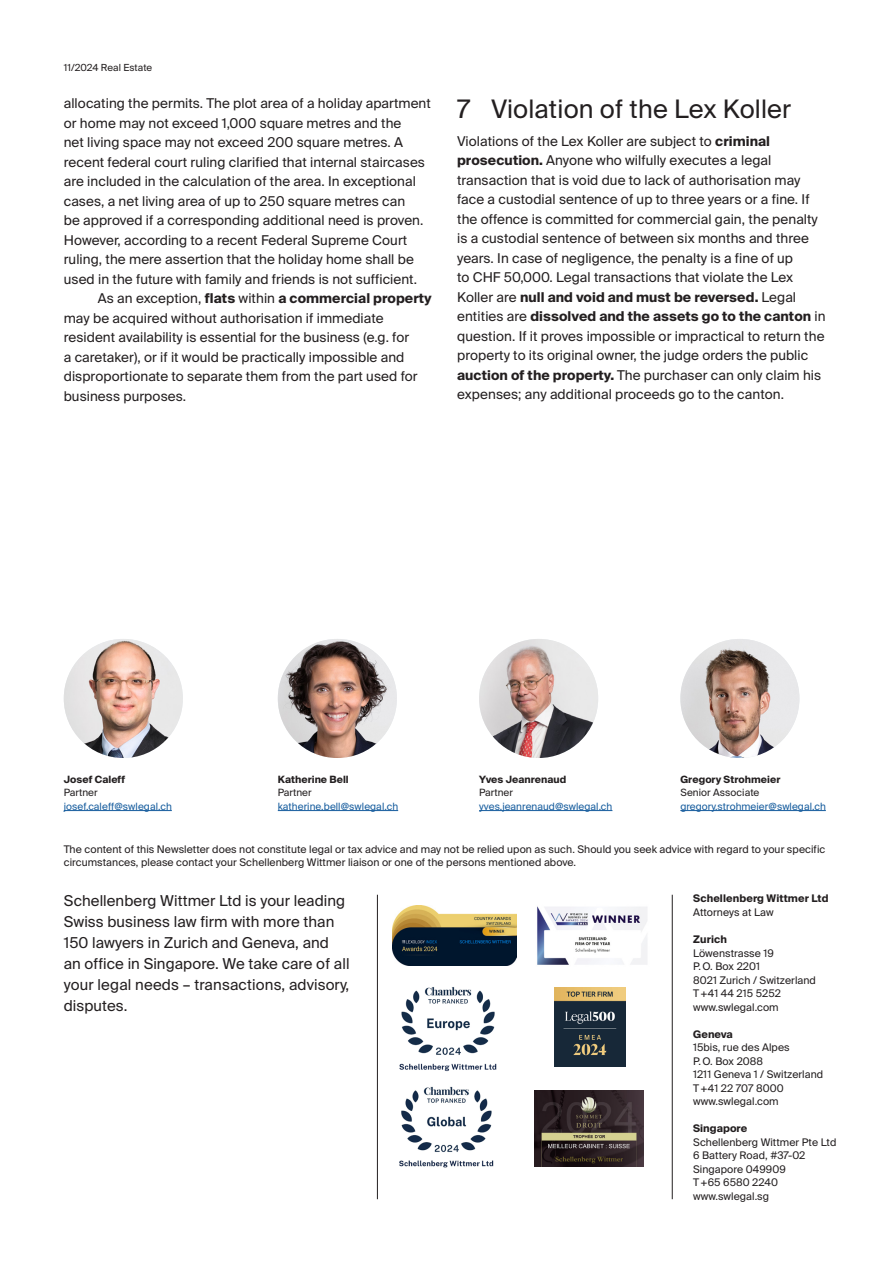
<style>
.page{position:relative;width:893px;height:1263px;background:#fff}
.page>*{position:absolute;margin:0;border:0;box-sizing:border-box;transform-origin:0 0}
.Title_16pt{font:25.5px "Suisse Intl";letter-spacing:.005em;color:#231f20}
.t1{font:15px/21px "Suisse Intl";letter-spacing:.005em;color:#231f20}
.Body_Copy_with_Indent{font:13.5px/19.5px "Suisse Intl";letter-spacing:.005em;color:#231f20}
.Body_Copy_without_Indent{font:13.5px/19.5px "Suisse Intl";letter-spacing:.005em;color:#231f20}
.t2{font:10.5px/13.5px "Suisse Intl";letter-spacing:.005em;color:#231f20}
.t3{font:700 10.5px/13.5px "Suisse Intl";letter-spacing:.01em;color:#231f20}
.t4{font:10.05px "Suisse Intl";letter-spacing:.005em;color:#175d9e}
.t5{font:700 10.05px "Suisse Intl";letter-spacing:.005em;color:#231f20}
.t6{font:10.05px "Suisse Intl";letter-spacing:.005em;color:#231f20}
.t7{font:9.75px "Suisse Intl";letter-spacing:.005em;color:#231f20}
.s1{font-weight:700}
.s2{font-weight:400}
</style>
<div class="page">
<hr style="left:672px;top:895px;width:1px;height:304px;background:#231f20">
<hr style="left:377px;top:895px;width:1px;height:304px;background:#231f20">
<img style="left:554px;top:987px;width:72px;height:79px">
<img style="left:393px;top:906px;width:123px;height:60px">
<img style="left:535px;top:1091px;width:108px;height:75px">
<img style="left:399px;top:987px;width:98px;height:85px">
<img style="left:399px;top:1086px;width:95px;height:82px">
<img style="left:537px;top:906px;width:110px;height:59px">
<img style="left:479px;top:639px;width:119px;height:119px;border-radius:60px">
<hr style="left:479px;top:810px;width:133px;height:1px;background:#175d9e">
<img style="left:64px;top:639px;width:119px;height:119px;border-radius:60px">
<hr style="left:64px;top:810px;width:108px;height:1px;background:#175d9e">
<img style="left:680px;top:639px;width:119px;height:119px;border-radius:60px">
<hr style="left:680px;top:810px;width:146px;height:1px;background:#175d9e">
<img style="left:278px;top:639px;width:119px;height:119px;border-radius:60px">
<hr style="left:278px;top:810px;width:120px;height:1px;background:#175d9e">
<p class="t7" style="left:64px;top:62px;width:90px">11/2024 Real Estate</p>
<p class="Body_Copy_with_Indent" style="left:64px;top:94px;width:369px">allocating the permits. The plot area of a holiday apartment or home may not exceed 1,000 square metres and the<br>net living space may not exceed 200 square metres. A recent federal court ruling clarified that internal staircases are included in the calculation of the area. In exceptional cases, a net living area of up to 250 square metres can<br>be approved if a corresponding additional need is proven.<br>However, according to a recent Federal Supreme Court ruling, the mere assertion that the holiday home shall be used in the future with family and friends is not sufficient.</p>
<p class="Body_Copy_with_Indent" style="left:64px;top:289px;width:370px;text-indent:34px">As an exception, <span class="s1">flats</span> within <span class="s1">a commercial property </span>may be acquired without authorisation if immediate resident availability is essential for the business (e.g. for<br>a caretaker), or if it would be practically impossible and disproportionate to separate them from the part used for business purposes.</p>
<p class="Title_16pt" style="left:457px;top:94px;width:336px">7 Violation of the Lex Koller</p>
<p class="Body_Copy_without_Indent" style="left:457px;top:131px;width:370px">Violations of the Lex Koller are subject to <span class="s1">criminal prosecution.</span> Anyone who wilfully executes a legal transaction that is void due to lack of authorisation may face a custodial sentence of up to three years or a fine. If the offence is committed for commercial gain, the penalty is a custodial sentence of between six months and three years. In case of negligence, the penalty is a fine of up<br>to CHF 50,000. Legal transactions that violate the Lex Koller are <span class="s1">null and void and must be reversed.</span> Legal entities are <span class="s1">dissolved and the assets go to the canton</span> in question. If it proves impossible or impractical to return the property to its original owner, the judge orders the public <span class="s1">auction of the property.</span> The purchaser can only claim his expenses; any additional proceeds go to the canton.</p>
<p class="t5" style="left:64px;top:773px;width:63px">Josef Caleff</p>
<p class="t6" style="left:64px;top:787px;width:35px">Partner</p>
<p class="t4" style="left:64px;top:800px;width:110px">josef.caleff@swlegal.ch</p>
<p class="t5" style="left:278px;top:773px;width:72px">Katherine Bell</p>
<p class="t6" style="left:278px;top:787px;width:35px">Partner</p>
<p class="t4" style="left:278px;top:800px;width:122px">katherine.bell@swlegal.ch</p>
<p class="t5" style="left:479px;top:773px;width:89px">Yves Jeanrenaud</p>
<p class="t6" style="left:479px;top:787px;width:35px">Partner</p>
<p class="t4" style="left:479px;top:800px;width:135px">yves.jeanrenaud@swlegal.ch</p>
<p class="t5" style="left:680px;top:773px;width:102px">Gregory Strohmeier</p>
<p class="t6" style="left:680px;top:787px;width:81px">Senior Associate</p>
<p class="t4" style="left:680px;top:800px;width:147px">gregory.strohmeier@swlegal.ch</p>
<p class="t2" style="left:64px;top:843px;width:763px;line-height:12.6px">The content of this Newsletter does not constitute legal or tax advice and may not be relied upon as such. Should you seek advice with regard to your specific circumstances, please contact your Schellenberg Wittmer liaison or one of the persons mentioned above.</p>
<p class="t1" style="left:64px;top:890px;width:287px">Schellenberg Wittmer Ltd is your leading Swiss business law firm with more than 150 lawyers in Zurich and Geneva, and an office in Singapore. We take care of all your legal needs – transactions, advisory, disputes.</p>
<p class="t3" style="left:693px;top:892px;width:137px">Schellenberg Wittmer Ltd<br><span class="s2">Attorneys at Law</span></p>
<p class="t2" style="left:693px;top:933px;width:124px"><span class="s1">Zurich<br></span>Löwenstrasse 19<br>P.O. Box 2201<br>8021 Zurich / Switzerland<br>T+41 44 215 5252 www.swlegal.com</p>
<p class="t2" style="left:693px;top:1027px;width:132px"><span class="s1">Geneva<br></span>15bis, rue des Alpes<br>P.O. Box 2088<br>1211 Geneva 1 / Switzerland<br>T+41 22 707 8000 www.swlegal.com</p>
<p class="t2" style="left:693px;top:1122px;width:145px"><span class="s1">Singapore<br></span>Schellenberg Wittmer Pte Ltd<br>6 Battery Road, #37-02<br>Singapore 049909<br>T+65 6580 2240</p>
<p class="t2" style="left:693px;top:1189px;width:77px">www.swlegal.sg</p>
</div>
